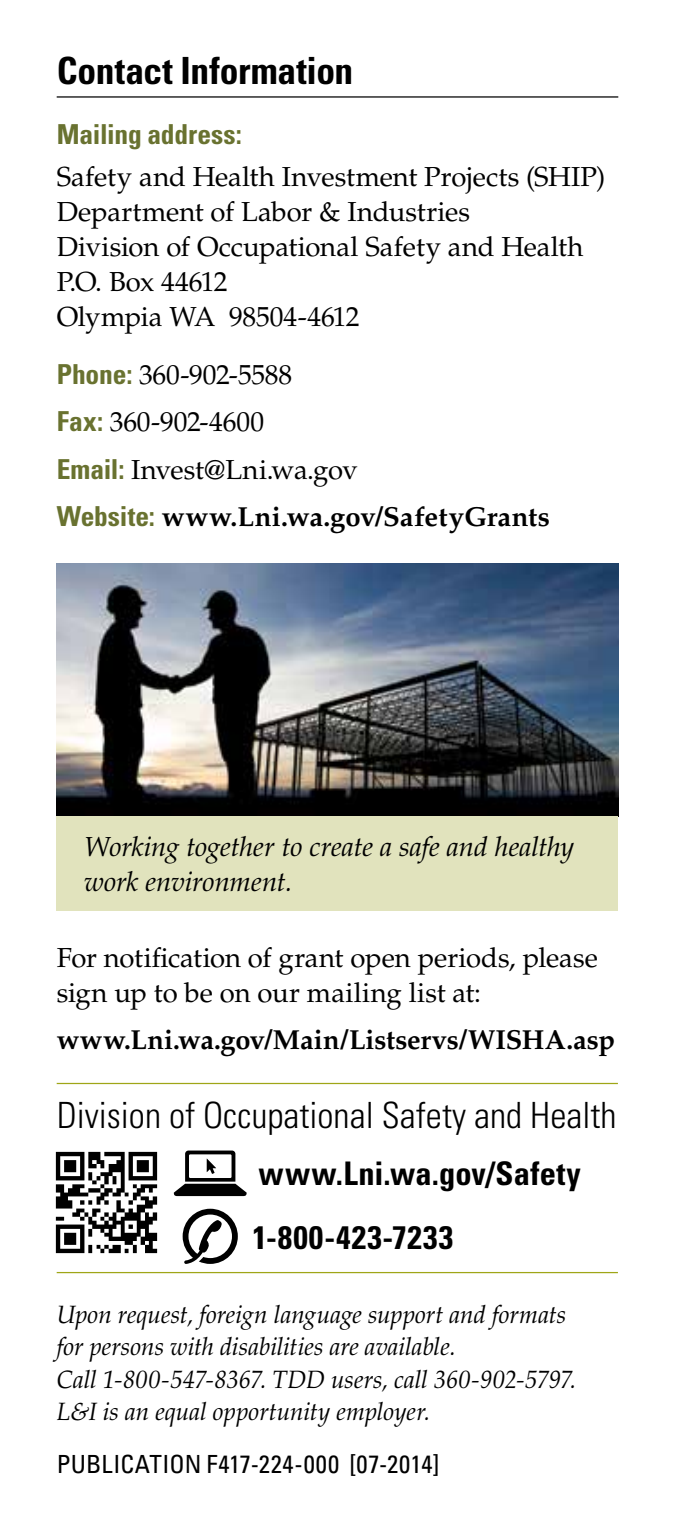
<style>
.page{position:relative;width:675px;height:1530px;background:#fff}
.page>*{position:absolute;margin:0;border:0;box-sizing:border-box;transform-origin:0 0}
.Subhead_Level_1{font:700 condensed 37.5px "Univers LT Std";letter-spacing:-.005em;color:#000}
.t1{font:300 condensed 36.25px "Univers LT Std";color:#000}
.Footnotes{font:700 condensed 32.5px "Univers LT Std";letter-spacing:.025em;color:#000}
.Body_-_11{font:27.5px/35px "Palatino LT Std";letter-spacing:-.005em;color:#000}
.Body_-_11-2{font:700 27.5px "Palatino LT Std";color:#000}
.Body_-_11-3{font:italic 27.5px/35px "Palatino LT Std";letter-spacing:-.01em;color:#000}
.Body_-_11-4{font:700 condensed 27.5px "Univers LT Std";letter-spacing:-.005em;color:#697230}
.ADA_Statement{font:italic 25px/32.5px "Palatino LT Std";color:#000}
.Publication_Number{font:condensed 25px "Univers LT Std";letter-spacing:.015em;color:#000}
.s1{font-family:"Univers LT Std";font-weight:700;font-stretch:condensed;color:#697230}
.s2{font-family:"Univers LT Std";font-stretch:condensed;color:#697230}
</style>
<div class="page">
<hr style="left:57px;top:96px;width:561px;height:2px;background:#000">
<img style="left:57px;top:563px;width:561px;height:253px">
<div style="left:57px;top:816px;width:561px;height:95px;background:#e1e3bd"></div>
<hr style="left:57px;top:1083px;width:561px;height:1px;background:#9fa617">
<img style="left:55px;top:1151px;width:103px;height:103px">
<svg style="left:174px;top:1151px;width:73px;height:45px"></svg>
<svg style="left:183px;top:1209px;width:55px;height:55px"></svg>
<hr style="left:57px;top:1272px;width:561px;height:1px;background:#9fa617">
<h3 class="Subhead_Level_1" style="left:57px;top:48px;width:298px">Contact Information</h3>
<p class="Body_-_11-4" style="left:57px;top:117px;width:187px">Mailing address:</p>
<p class="Body_-_11" style="left:57px;top:160px;width:550px">Safety and Health Investment Projects (SHIP)<br>Department of Labor &amp; Industries<br>Division of Occupational Safety and Health<br>P.O. Box 44612<br>Olympia WA 98504-4612</p>
<p class="Body_-_11" style="left:57px;top:357px;width:237px"><span class="s1">Phone:</span> 360-902-5588</p>
<p class="Body_-_11" style="left:57px;top:405px;width:209px"><span class="s1">Fax:</span> 360-902-4600</p>
<p class="Body_-_11" style="left:57px;top:452px;width:303px"><span class="s1">Email:</span> Invest@Lni.wa.gov</p>
<p class="Body_-_11-2" style="left:57px;top:501px;width:495px"><span class="s2">Website:</span> www.Lni.wa.gov/SafetyGrants</p>
<p class="Body_-_11-3" style="left:84px;top:830px;width:492px">Working together to create a safe and healthy work environment.</p>
<p class="Body_-_11" style="left:57px;top:940px;width:543px">For notification of grant open periods, please sign up to be on our mailing list at:</p>
<p class="Body_-_11-2" style="left:57px;top:1024px;width:560px">www.Lni.wa.gov/Main/Listservs/WISHA.asp</p>
<p class="t1" style="left:57px;top:1093px;width:561px">Division of Occupational Safety and Health</p>
<p class="Footnotes" style="left:259px;top:1153px;width:324px">www.Lni.wa.gov/Safety</p>
<p class="Footnotes" style="left:252px;top:1217px;width:202px">1-800-423-7233</p>
<p class="ADA_Statement" style="left:57px;top:1298px;width:521px">Upon request, foreign language support and formats for persons with disabilities are available.<br>Call 1-800-547-8367. TDD users, call 360-902-5797.<br>L&amp;I is an equal opportunity employer.</p>
<p class="Publication_Number" style="left:57px;top:1449px;width:384px">PUBLICATION F417-224-000 [07-2014]</p>
</div>
